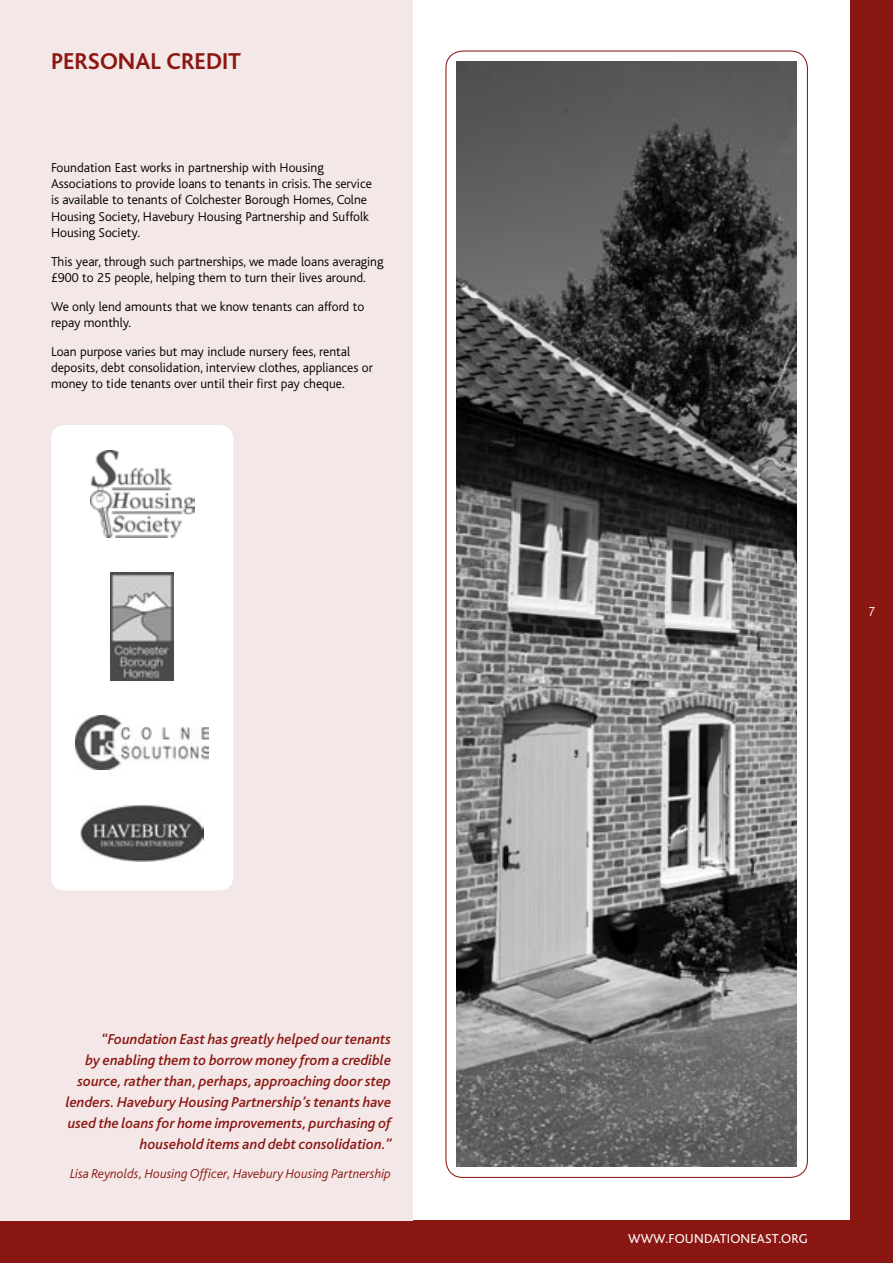
<style>
.page{position:relative;width:893px;height:1263px;background:#fff}
.page>*{position:absolute;margin:0;border:0;box-sizing:border-box;transform-origin:0 0}
.t1{font:700 24px "Bliss";color:#8b1713}
.t2{font:italic 500 15px/21px "Bliss";color:#8b1713;text-align:right}
.t3{font:300 13.5px/16.2px "Bliss";color:#000}
.t4{font:italic 300 13.5px "Bliss";color:#8b1713}
.t5{font:13.5px "Bliss";letter-spacing:.01em;color:#fff}
</style>
<div class="page">
<div style="left:850px;top:0;width:43px;height:1263px;background:#8b1713"></div>
<div style="left:0;top:1220px;width:893px;height:43px;background:#8b1713"></div>
<div style="left:0;top:0;width:412px;height:1220px;background:#f3e8e7"></div>
<div style="left:51px;top:425px;width:182px;height:465px;background:#fff;border-radius:13px"></div>
<img style="left:90px;top:450px;width:104px;height:88px">
<img style="left:111px;top:573px;width:62px;height:107px">
<img style="left:81px;top:804px;width:122px;height:57px">
<img style="left:75px;top:715px;width:134px;height:54px">
<img style="left:457px;top:62px;width:340px;height:1105px">
<h1 class="t1" style="left:51px;top:49px;width:82px">PERSONAL</h1>
<h1 class="t1" style="left:166px;top:49px;width:76px">CREDIT</h1>
<p class="t3" style="left:51px;top:160px;width:322px">Foundation East works in partnership with Housing Associations to provide loans to tenants in crisis. The service is available to tenants of Colchester Borough Homes, Colne Housing Society, Havebury Housing Partnership and Suffolk Housing Society.</p>
<p class="t3" style="left:51px;top:253px;width:334px">This year, through such partnerships, we made loans averaging £900 to 25 people, helping them to turn their lives around.</p>
<p class="t3" style="left:51px;top:299px;width:315px">We only lend amounts that we know tenants can afford to repay monthly.</p>
<p class="t3" style="left:51px;top:344px;width:323px">Loan purpose varies but may include nursery fees, rental deposits, debt consolidation, interview clothes, appliances or money to tide tenants over until their first pay cheque.</p>
<p class="t2" style="left:66px;top:1029px;width:327px">“Foundation East has greatly helped our tenants<br>by enabling them to borrow money from a credible source, rather than, perhaps, approaching door step lenders. Havebury Housing Partnership’s tenants have used the loans for home improvements, purchasing of household items and debt consolidation.”</p>
<p class="t4" style="left:70px;top:1166px;width:323px">Lisa Reynolds, Housing Officer, Havebury Housing Partnership</p>
<p class="t5" style="left:628px;top:1231px;width:181px">WWW.FOUNDATIONEAST.ORG</p>
</div>
